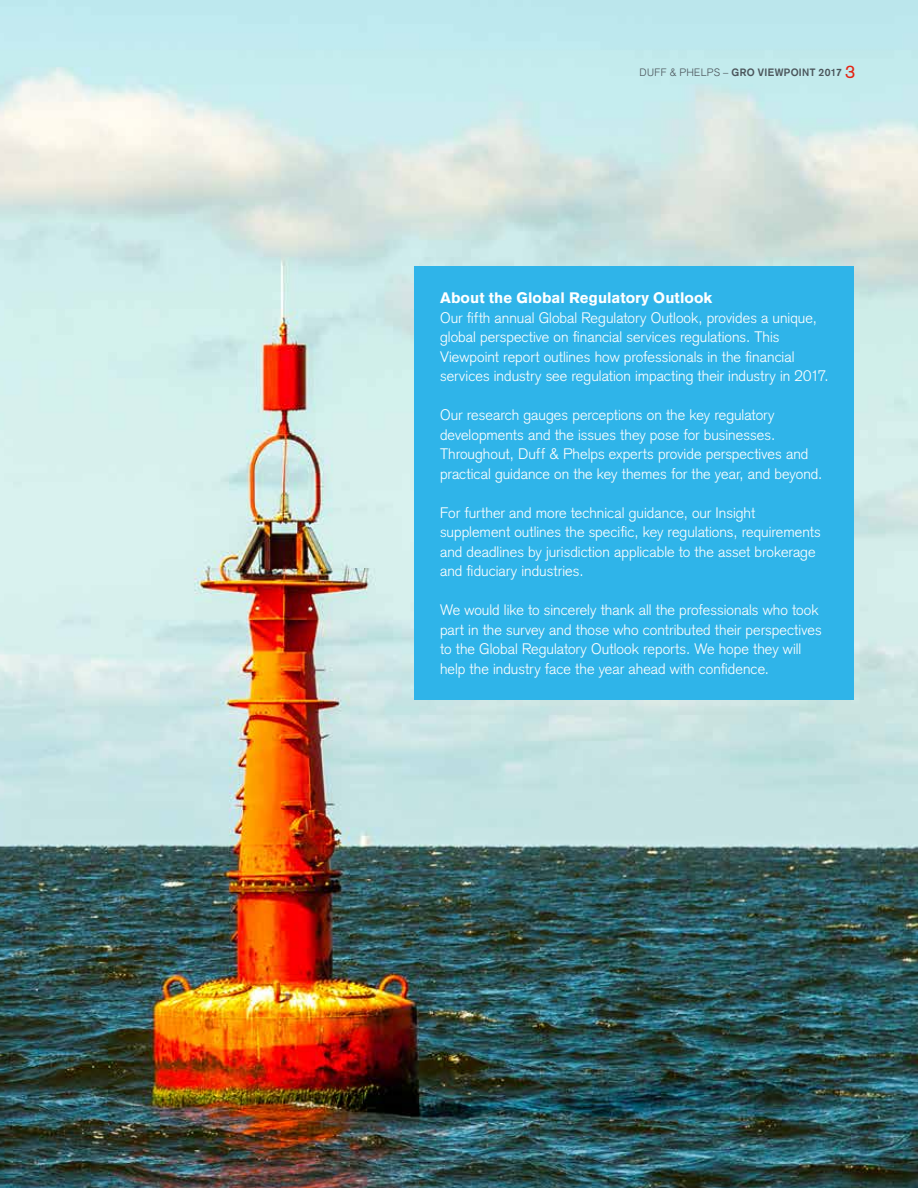
<style>
.page{position:relative;width:918px;height:1188px;background:#fff}
.page>*{position:absolute;margin:0;border:0;box-sizing:border-box;transform-origin:0 0}
.t1{font:300 15px/19.5px "Akzidenz Grotesk";letter-spacing:.005em;color:#fff}
.t2{font:900 15px "Akzidenz Grotesk";letter-spacing:.005em;color:#fff}
.t3{font:700 10.5px "Akzidenz Grotesk";letter-spacing:.035em;color:#4c565c}
.s1{font-weight:300}
.s2{font-weight:400;font-size:18px;color:#e42313}
</style>
<div class="page">
<img style="left:0;top:0;width:918px;height:1188px">
<div style="left:415px;top:266px;width:439px;height:433px;background:#2fb4e9"></div>
<p class="t3" style="left:640px;top:66px;width:217px"><span class="s1">DUFF &amp; PHELPS –</span> GRO VIEWPOINT 2017 <span class="s2">3</span></p>
<p class="t2" style="left:440px;top:289px;width:274px">About the Global Regulatory Outlook</p>
<p class="t1" style="left:440px;top:308px;width:390px">Our fifth annual Global Regulatory Outlook, provides a unique, global perspective on financial services regulations. This Viewpoint report outlines how professionals in the financial services industry see regulation impacting their industry in 2017.</p>
<p class="t1" style="left:440px;top:405px;width:384px">Our research gauges perceptions on the key regulatory developments and the issues they pose for businesses.<br>Throughout, Duff &amp; Phelps experts provide perspectives and practical guidance on the key themes for the year, and beyond.</p>
<p class="t1" style="left:440px;top:503px;width:382px">For further and more technical guidance, our Insight supplement outlines the specific, key regulations, requirements and deadlines by jurisdiction applicable to the asset brokerage and fiduciary industries.</p>
<p class="t1" style="left:440px;top:600px;width:383px">We would like to sincerely thank all the professionals who took part in the survey and those who contributed their perspectives to the Global Regulatory Outlook reports. We hope they will help the industry face the year ahead with confidence.</p>
</div>
